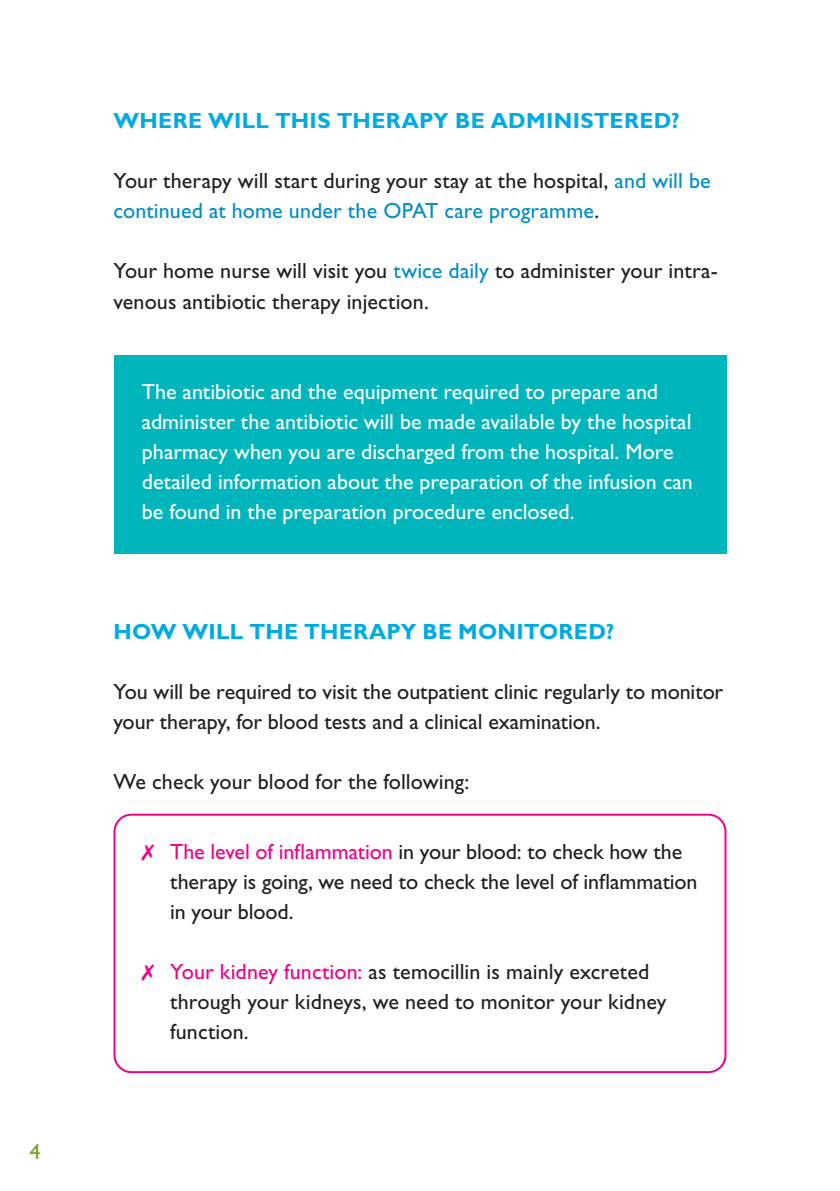
<style>
.page{position:relative;width:840px;height:1191px;background:#fff}
.page>*{position:absolute;margin:0;border:0;box-sizing:border-box;transform-origin:0 0}
.t1{font:22px/30px "Gill Sans Std";color:#231f20}
.t2{font:22px/30px "Gill Sans Std";color:#fff}
.t3{font:700 22px "Gill Sans Std";letter-spacing:.015em;color:#00abe1}
.t4{font:22px "Gill Sans Std";color:#78a22d}
.s1{color:#008ec4}
.s2{color:#ed028c}
</style>
<div class="page">
<div style="left:113px;top:355px;width:613px;height:198px;background:#00b6bc"></div>
<div style="left:113px;top:813px;width:613px;height:260px;border:2px solid #ed028c;border-radius:17px"></div>
<p class="t4" style="left:29px;top:1138px;width:13px">4</p>
<p class="t3" style="left:113px;top:108px;width:567px">WHERE WILL THIS THERAPY BE ADMINISTERED?</p>
<p class="t1" style="left:113px;top:166px;width:598px">Your therapy will start during your stay at the hospital, <span class="s1">and will be continued at home under the OPAT care programme</span>.</p>
<p class="t1" style="left:113px;top:256px;width:605px">Your home nurse will visit you <span class="s1">twice daily</span> to administer your intra&shy;venous antibiotic therapy injection.</p>
<p class="t2" style="left:142px;top:376px;width:552px">The antibiotic and the equipment required to prepare and administer the antibiotic will be made available by the hospital pharmacy when you are discharged from the hospital. More detailed information about the preparation of the infusion can be found in the preparation procedure enclosed.</p>
<p class="t3" style="left:113px;top:618px;width:502px">HOW WILL THE THERAPY BE MONITORED?</p>
<p class="t1" style="left:113px;top:676px;width:611px">You will be required to visit the outpatient clinic regularly to monitor your therapy, for blood tests and a clinical examination.</p>
<p class="t1" style="left:113px;top:766px;width:357px">We check your blood for the following:</p>
<p class="t1" style="left:170px;top:836px;width:528px;text-indent:-28px"><span class="s2">✗ The level of inflammation</span> in your blood: to check how the therapy is going, we need to check the level of inflammation in your blood.</p>
<p class="t1" style="left:170px;top:956px;width:497px;text-indent:-28px"><span class="s2">✗ Your kidney function:</span> as temocillin is mainly excreted through your kidneys, we need to monitor your kidney function.</p>
</div>
